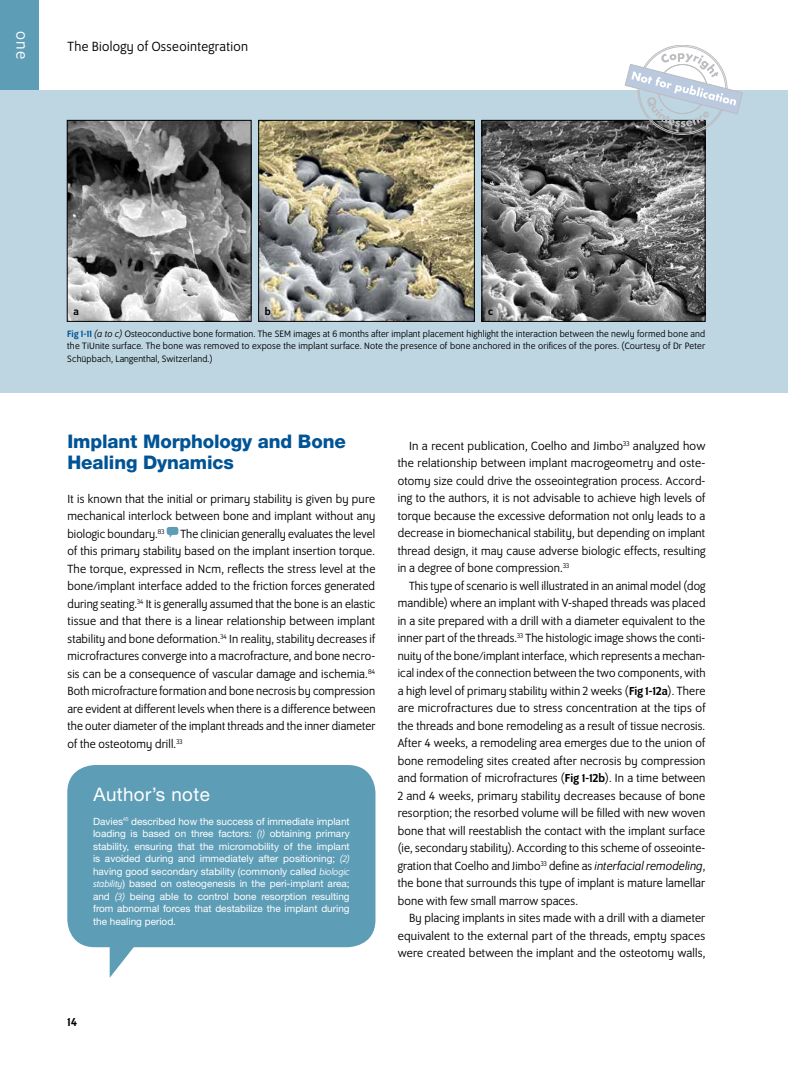
<style>
.page{position:relative;width:788px;height:1074px;background:#fff}
.page>*{position:absolute;margin:0;border:0;box-sizing:border-box;transform-origin:0 0}
.t1{font:800 18.75px/20.6px "Helvetica Neue LT Std";letter-spacing:-.01em;color:#005495}
.t2{font:18.75px "Helvetica Neue LT Std";letter-spacing:.02em;color:#fff}
.t3{font:17.5px "Program OT";color:#fff}
.t4{font:14.38px "Program OT";letter-spacing:.025em;color:#000}
.t5{font:12.75px/17.5px "Program OT";letter-spacing:.01em;color:#000;text-align:justify}
.t6{font:500 12.5px "Program OT";color:#000}
.t7{font:500 11.25px "Program OT";color:#000}
.t8{font:10px/12.5px "Helvetica Neue LT Std";color:#fff;text-align:justify}
.t9{font:10px/12.5px "Program OT";letter-spacing:.015em;color:#000;text-align:justify}
.s1{font-weight:500;color:#005495}
.s2{font-style:italic}
.s3{font-family:"Program OT";font-style:italic}
.s4{font-weight:500;font-size:12.5px}
</style>
<div class="page">
<div style="left:0;top:0;width:39px;height:90px;background:#5e9db6"></div>
<div style="left:0;top:90px;width:788px;height:302px;background:#bed6e2"></div>
<div style="left:67px;top:765px;width:308px;height:182px;background:#5e9db6;border-radius:28px"></div>
<svg style="left:110px;top:947px;width:29px;height:30px"></svg>
<div style="left:167px;top:527px;width:11px;height:8px;background:#5e9db6;border-radius:2px"></div>
<img style="left:69px;top:122px;width:180px;height:198px">
<div style="left:67px;top:120px;width:184px;height:202px;border:1px solid #000"></div>
<img style="left:260px;top:122px;width:212px;height:198px">
<div style="left:258px;top:120px;width:216px;height:202px;border:1px solid #000"></div>
<img style="left:483px;top:122px;width:220px;height:198px">
<div style="left:481px;top:120px;width:224px;height:202px;border:1px solid #000"></div>
<svg style="left:624px;top:45px;width:118px;height:90px"></svg>
<h2 class="t3" style="left:32px;top:31px;width:29px;rotate:90deg">one</h2>
<p class="t4" style="left:68px;top:39px;width:182px">The Biology of Osseointegration</p>
<p class="t7" style="left:73px;top:305px;width:7px">a</p>
<p class="t7" style="left:265px;top:305px;width:7px">b</p>
<p class="t7" style="left:488px;top:305px;width:7px">c</p>
<p class="t9" style="left:67px;top:327px;width:639px"><span class="s1">Fig 1-11</span> <span class="s2">(a to c)</span> Osteoconductive bone formation. The SEM images at 6 months after implant placement highlight the interaction between the newly formed bone and the TiUnite surface. The bone was removed to expose the implant surface. Note the presence of bone anchored in the orifices of the pores. (Courtesy of Dr Peter Schüpbach, Langenthal, Switzerland.)</p>
<h1 class="t1" style="left:68px;top:431px;width:280px">Implant Morphology and Bone<br>Healing Dynamics</h1>
<p class="t5" style="left:68px;top:490px;width:309px">It is known that the initial or primary stability is given by pure mechanical interlock between bone and implant without any biologic boundary.<sup>83</sup> The clinician generally evaluates the level of this primary stability based on the implant insertion torque.<br>The torque, expressed in Ncm, reflects the stress level at the bone/implant interface added to the friction forces generated during seating.<sup>34</sup> It is generally assumed that the bone is an elastic tissue and that there is a linear relationship between implant stability and bone deformation.<sup>34</sup> In reality, stability decreases if microfractures converge into a macrofracture, and bone necro&shy;sis can be a consequence of vascular damage and ischemia.<sup>84<br></sup>Both microfracture formation and bone necrosis by compression are evident at different levels when there is a difference between the outer diameter of the implant threads and the inner diameter of the osteotomy drill.<sup>33</sup></p>
<h1 class="t2" style="left:93px;top:782px;width:118px">Author’s note</h1>
<p class="t8" style="left:93px;top:815px;width:258px">Davies<sup>45</sup> described how the success of immediate implant loading is based on three factors: <span class="s3">(1)</span> obtaining primary stability, ensuring that the micromobility of the implant is avoided during and immediately after positioning; <span class="s3">(2) </span>having good secondary stability (commonly called <span class="s3">biologic stability</span>) based on osteogenesis in the peri-implant area; and <span class="s3">(3)</span> being able to control bone resorption resulting from abnormal forces that destabilize the implant during the healing period.</p>
<p class="t5" style="left:397px;top:437px;width:309px;text-indent:11px">In a recent publication, Coelho and Jimbo<sup>33</sup> analyzed how the relationship between implant macrogeometry and oste&shy;otomy size could drive the osseointegration process. Accord&shy;ing to the authors, it is not advisable to achieve high levels of torque because the excessive deformation not only leads to a decrease in biomechanical stability, but depending on implant thread design, it may cause adverse biologic effects, resulting in a degree of bone compression.<sup>33</sup></p>
<p class="t5" style="left:397px;top:577px;width:309px;text-indent:11px">This type of scenario is well illustrated in an animal model (dog mandible) where an implant with V-shaped threads was placed in a site prepared with a drill with a diameter equivalent to the inner part of the threads.<sup>33</sup> The histologic image shows the conti&shy;nuity of the bone/implant interface, which represents a mechan&shy;ical index of the connection between the two components, with a high level of primary stability within 2 weeks (<span class="s4">Fig 1-12a</span>). There are microfractures due to stress concentration at the tips of the threads and bone remodeling as a result of tissue necrosis.<br>After 4 weeks, a remodeling area emerges due to the union of bone remodeling sites created after necrosis by compression and formation of microfractures (<span class="s4">Fig 1-12b</span>). In a time between 2 and 4 weeks, primary stability decreases because of bone resorption; the resorbed volume will be filled with new woven bone that will reestablish the contact with the implant surface (ie, secondary stability). According to this scheme of osseointe&shy;gration that Coelho and Jimbo<sup>33</sup> define as <span class="s2">interfacial remodeling</span>, the bone that surrounds this type of implant is mature lamellar bone with few small marrow spaces.</p>
<p class="t5" style="left:397px;top:909px;width:309px;text-indent:11px">By placing implants in sites made with a drill with a diameter equivalent to the external part of the threads, empty spaces were created between the implant and the osteotomy walls,</p>
<p class="t6" style="left:68px;top:1014px;width:11px">14</p>
</div>
